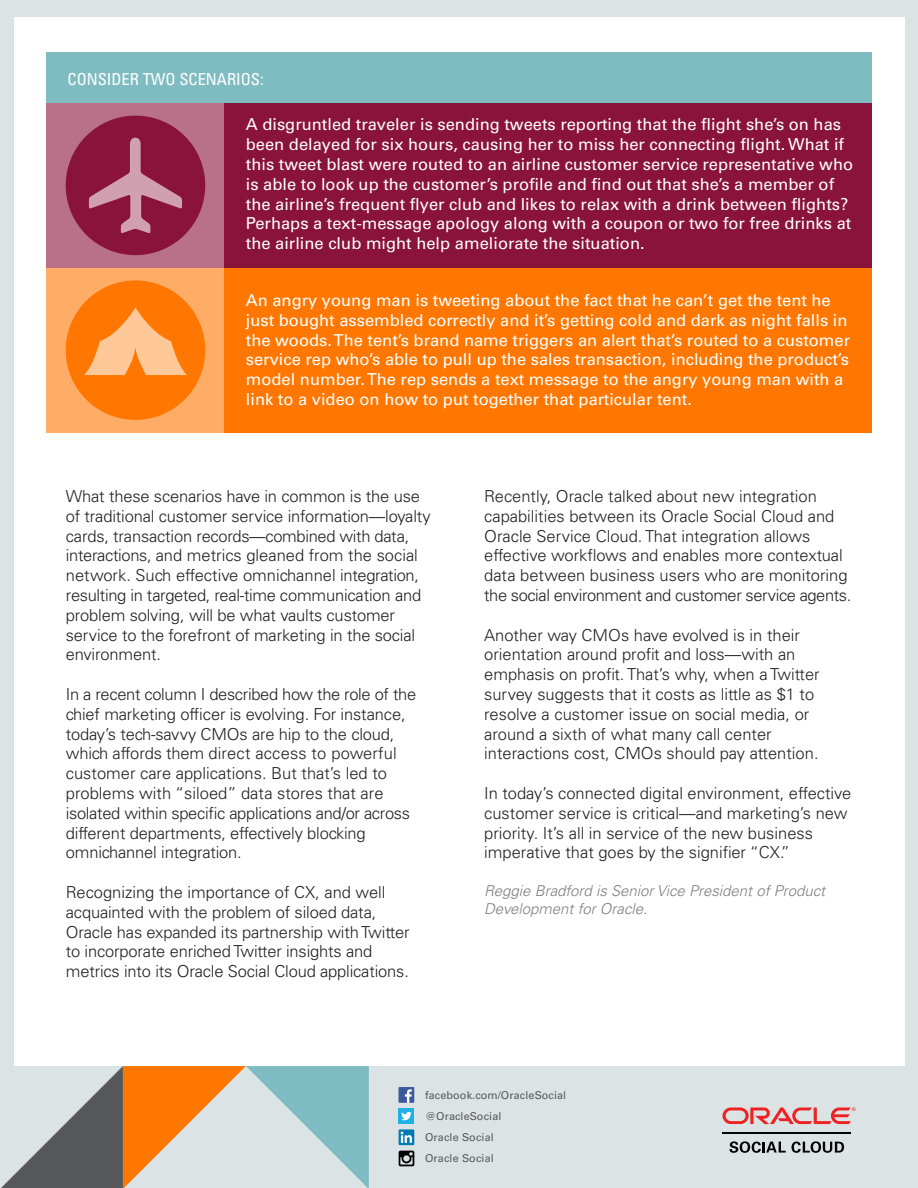
<style>
.page{position:relative;width:918px;height:1188px;background:#dce3e4}
.page>*{position:absolute;margin:0;border:0;box-sizing:border-box;transform-origin:0 0}
.t1{font:300 16.5px/19.8px "Univers LT Std";letter-spacing:-.01em;color:#231f20}
.t2{font:16.5px/19.8px "Univers LT Std";color:#fff}
.t3{font:condensed 16.5px "Univers LT Std";color:#fff}
.t4{font:italic 300 15px/18px "Univers LT Std";color:#7f7f7f}
.t5{font:10.8px/21.1px "Univers LT Std";letter-spacing:.01em;color:#57585a}
</style>
<div class="page">
<div style="left:14px;top:18px;width:890px;height:1152px;background:#fff"></div>
<div style="left:46px;top:52px;width:826px;height:51px;background:#7fbcc2"></div>
<div style="left:225px;top:103px;width:647px;height:165px;background:#8a133b"></div>
<div style="left:225px;top:268px;width:647px;height:165px;background:#f70"></div>
<div style="left:0;top:1066px;width:918px;height:122px;background:#dce3e4"></div>
<svg style="left:1px;top:1066px;width:368px;height:122px"></svg>
<svg style="left:723px;top:1107px;width:133px;height:17px"></svg>
<hr style="left:723px;top:1132px;width:128px;height:2px;background:#040503">
<svg style="left:729px;top:1141px;width:57px;height:12px"></svg>
<svg style="left:792px;top:1141px;width:52px;height:12px"></svg>
<div style="left:46px;top:103px;width:179px;height:165px;background:#b87189"></div>
<div style="left:46px;top:268px;width:179px;height:165px;background:#ffad66"></div>
<div style="left:66px;top:116px;width:139px;height:139px;background:#8a133b;border-radius:50%"></div>
<svg style="left:89px;top:138px;width:93px;height:95px"></svg>
<div style="left:66px;top:280px;width:139px;height:140px;background:#f70;border-radius:50%"></div>
<svg style="left:84px;top:307px;width:103px;height:68px"></svg>
<svg style="left:399px;top:1129px;width:15px;height:16px"></svg>
<svg style="left:401px;top:1132px;width:11px;height:11px"></svg>
<div style="left:399px;top:1108px;width:15px;height:16px;background:#1fb0e6"></div>
<svg style="left:401px;top:1112px;width:11px;height:8px"></svg>
<div style="left:399px;top:1087px;width:15px;height:16px;background:#3c5a99"></div>
<svg style="left:405px;top:1089px;width:7px;height:14px"></svg>
<svg style="left:399px;top:1151px;width:15px;height:15px"></svg>
<p class="t3" style="left:68px;top:68px;width:198px">CONSIDER TWO SCENARIOS:</p>
<p class="t2" style="left:246px;top:115px;width:609px">A disgruntled traveler is sending tweets reporting that the flight she’s on has been delayed for six hours, causing her to miss her connecting flight. What if this tweet blast were routed to an airline customer service representative who is able to look up the customer’s profile and find out that she’s a member of the airline’s frequent flyer club and likes to relax with a drink between flights?<br>Perhaps a text-message apology along with a coupon or two for free drinks at the airline club might help ameliorate the situation.</p>
<p class="t2" style="left:246px;top:290px;width:606px">An angry young man is tweeting about the fact that he can’t get the tent he just bought assembled correctly and it’s getting cold and dark as night falls in the woods. The tent’s brand name triggers an alert that’s routed to a customer service rep who’s able to pull up the sales transaction, including the product’s model number. The rep sends a text message to the angry young man with a link to a video on how to put together that particular tent.</p>
<p class="t1" style="left:66px;top:486px;width:366px">What these scenarios have in common is the use of traditional customer service information—loyalty cards, transaction records—combined with data, interactions, and metrics gleaned from the social network. Such effective omnichannel integration, resulting in targeted, real-time communication and problem solving, will be what vaults customer service to the forefront of marketing in the social environment.</p>
<p class="t1" style="left:66px;top:684px;width:352px">In a recent column I described how the role of the chief marketing officer is evolving. For instance, today’s tech-savvy CMOs are hip to the cloud, which affords them direct access to powerful customer care applications. But that’s led to problems with “siloed” data stores that are isolated within specific applications and/or across different departments, effectively blocking omnichannel integration.</p>
<p class="t1" style="left:66px;top:882px;width:345px">Recognizing the importance of CX, and well acquainted with the problem of siloed data, Oracle has expanded its partnership with Twitter to incorporate enriched Twitter insights and metrics into its Oracle Social Cloud applications.</p>
<p class="t1" style="left:484px;top:486px;width:369px">Recently, Oracle talked about new integration capabilities between its Oracle Social Cloud and Oracle Service Cloud. That integration allows effective workflows and enables more contextual data between business users who are monitoring the social environment and customer service agents.</p>
<p class="t1" style="left:484px;top:625px;width:337px">Another way CMOs have evolved is in their orientation around profit and loss—with an emphasis on profit. That’s why, when a Twitter survey suggests that it costs as little as $1 to resolve a customer issue on social media, or around a sixth of what many call center interactions cost, CMOs should pay attention.</p>
<p class="t1" style="left:484px;top:783px;width:369px">In today’s connected digital environment, effective customer service is critical—and marketing’s new priority. It’s all in service of the new business imperative that goes by the signifier “CX.”</p>
<p class="t4" style="left:484px;top:882px;width:343px">Reggie Bradford is Senior Vice President of Product<br>Development for Oracle.</p>
<p class="t5" style="left:425px;top:1084px;width:143px">facebook.com/OracleSocial @OracleSocial<br>Oracle Social<br>Oracle Social</p>
</div>
